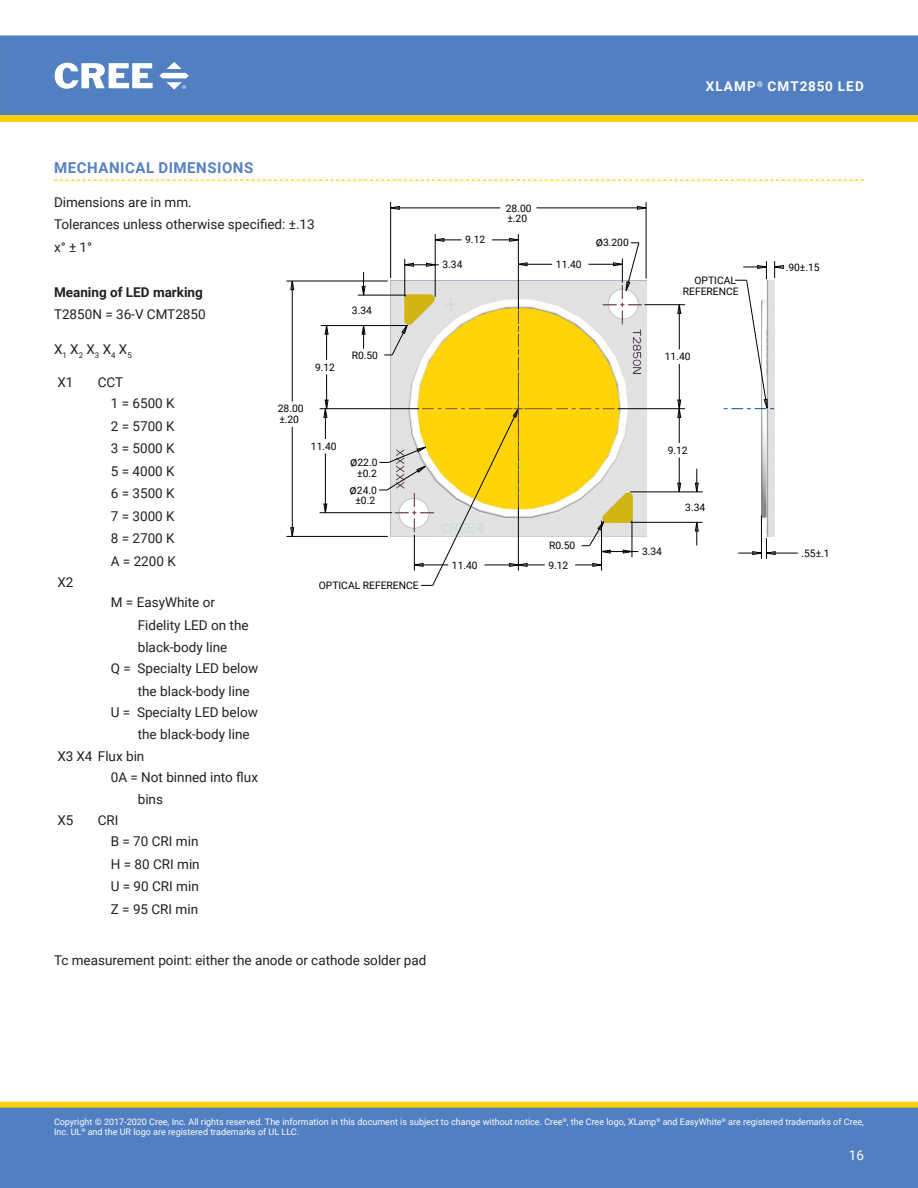
<style>
.page{position:relative;width:918px;height:1188px;background:#fff}
.page>*{position:absolute;margin:0;border:0;box-sizing:border-box;transform-origin:0 0}
.Section_heading_with{font:700 15px "Roboto";letter-spacing:.035em;color:#5580c3}
.table_text_indent{font:13.5px/22.5px "Roboto";color:#231f20}
.t1{font:700 13.5px "Roboto";color:#231f20}
.t2{font:700 13.5px "Roboto";letter-spacing:.085em;color:#fff}
.t3{font:13.5px "Roboto";color:#fff}
.t4{font:10.35px/10.8px "Roboto";color:#000;text-align:right}
.t5{font:9px/10.8px "Roboto";color:#fff}
.s1{font-size:12.9px}
</style>
<div class="page">
<div style="left:1px;top:36px;width:916px;height:78px;background:#527fc1"></div>
<div style="left:0;top:35px;width:918px;height:80px;border:1px solid #527fc1"></div>
<svg style="left:55px;top:63px;width:98px;height:26px"></svg>
<svg style="left:159px;top:62px;width:30px;height:28px"></svg>
<div style="left:1px;top:1102px;width:916px;height:6px;background:#fcce0b"></div>
<div style="left:0;top:1102px;width:918px;height:6px;border:1px solid #fcce0b"></div>
<div style="left:0;top:1108px;width:918px;height:80px;background:#527fc1"></div>
<svg style="left:0;top:115px;width:918px;height:7px;background:#fbce0d"></svg>
<svg style="left:54px;top:180px;width:810px;height:1px"></svg>
<img style="left:761px;top:409px;width:14px;height:127px">
<svg style="left:637px;top:206px;width:9px;height:4px"></svg>
<svg style="left:391px;top:206px;width:9px;height:4px"></svg>
<svg style="left:291px;top:282px;width:3px;height:8px"></svg>
<svg style="left:291px;top:528px;width:3px;height:8px"></svg>
<svg style="left:325px;top:326px;width:3px;height:8px"></svg>
<svg style="left:678px;top:483px;width:3px;height:9px"></svg>
<svg style="left:678px;top:400px;width:3px;height:18px"></svg>
<svg style="left:678px;top:305px;width:3px;height:9px"></svg>
<svg style="left:324px;top:504px;width:3px;height:8px"></svg>
<svg style="left:324px;top:400px;width:4px;height:18px"></svg>
<hr style="left:292px;top:281px;width:1px;height:120px;background:#000">
<hr style="left:292px;top:427px;width:1px;height:109px;background:#000">
<hr style="left:325px;top:409px;width:1px;height:30px;background:#000">
<hr style="left:325px;top:454px;width:1px;height:59px;background:#000">
<hr style="left:326px;top:326px;width:1px;height:34px;background:#000">
<hr style="left:326px;top:374px;width:1px;height:35px;background:#000">
<svg style="left:362px;top:326px;width:3px;height:23px"></svg>
<svg style="left:362px;top:272px;width:3px;height:23px"></svg>
<hr style="left:390px;top:202px;width:1px;height:76px;background:#000">
<hr style="left:286px;top:536px;width:102px;height:1px;background:#000">
<hr style="left:630px;top:522px;width:73px;height:1px;background:#000">
<hr style="left:320px;top:512px;width:72px;height:1px;background:#000">
<hr style="left:435px;top:234px;width:1px;height:63px;background:#000">
<hr style="left:630px;top:492px;width:73px;height:1px;background:#000">
<hr style="left:518px;top:234px;width:1px;height:76px;background:#000">
<hr style="left:320px;top:408px;width:99px;height:1px;background:#000">
<hr style="left:618px;top:408px;width:67px;height:1px;background:#000">
<hr style="left:321px;top:325px;width:85px;height:1px;background:#000">
<hr style="left:644px;top:304px;width:41px;height:1px;background:#000">
<hr style="left:358px;top:295px;width:48px;height:1px;background:#000">
<hr style="left:646px;top:202px;width:1px;height:77px;background:#000">
<hr style="left:286px;top:281px;width:102px;height:1px;background:#000">
<hr style="left:679px;top:409px;width:1px;height:34px;background:#000">
<hr style="left:679px;top:458px;width:1px;height:34px;background:#000">
<hr style="left:679px;top:305px;width:1px;height:44px;background:#000">
<hr style="left:679px;top:364px;width:1px;height:45px;background:#000">
<svg style="left:695px;top:522px;width:4px;height:23px"></svg>
<svg style="left:695px;top:469px;width:4px;height:23px"></svg>
<hr style="left:536px;top:208px;width:110px;height:1px;background:#000">
<hr style="left:391px;top:208px;width:109px;height:1px;background:#000">
<hr style="left:766px;top:553px;width:32px;height:1px;background:#000">
<hr style="left:761px;top:516px;width:1px;height:43px;background:#000">
<svg style="left:738px;top:538px;width:37px;height:21px"></svg>
<svg style="left:724px;top:261px;width:60px;height:148px"></svg>
<svg style="left:379px;top:238px;width:263px;height:348px"></svg>
<p class="t2" style="left:706px;top:77px;width:160px">XLAMP<sup>®</sup> CMT2850 LED</p>
<p class="Section_heading_with" style="left:54px;top:157px;width:201px">MECHANICAL DIMENSIONS</p>
<p class="table_text_indent" style="left:54px;top:190px;width:139px">Dimensions are in mm.</p>
<p class="table_text_indent" style="left:54px;top:213px;width:262px">Tolerances unless otherwise specified: ±.13</p>
<p class="table_text_indent" style="left:54px;top:235px;width:40px">x° ± 1°</p>
<p class="t1" style="left:54px;top:282px;width:150px">Meaning of LED marking</p>
<p class="table_text_indent" style="left:54px;top:303px;width:153px">T2850N = 36‑V CMT2850</p>
<p class="table_text_indent" style="left:54px;top:337px;width:79px">X<sub>1</sub> X<sub>2</sub> X<sub>3</sub> X<sub>4</sub> X<sub>5</sub></p>
<p class="table_text_indent" style="left:57px;top:371px;width:18px">X1</p>
<p class="table_text_indent" style="left:98px;top:371px;width:27px">CCT</p>
<p class="table_text_indent" style="left:111px;top:392px;width:65px">1 = 6500 K</p>
<p class="table_text_indent" style="left:111px;top:414px;width:65px">2 = 5700 K</p>
<p class="table_text_indent" style="left:111px;top:437px;width:65px">3 = 5000 K</p>
<p class="table_text_indent" style="left:111px;top:459px;width:65px">5 = 4000 K</p>
<p class="table_text_indent" style="left:111px;top:482px;width:65px">6 = 3500 K</p>
<p class="table_text_indent" style="left:111px;top:504px;width:65px">7 = 3000 K</p>
<p class="table_text_indent" style="left:111px;top:527px;width:65px">8 = 2700 K</p>
<p class="table_text_indent" style="left:111px;top:549px;width:67px">A = 2200 K</p>
<p class="table_text_indent" style="left:57px;top:570px;width:18px">X2</p>
<p class="table_text_indent" style="left:138px;top:591px;width:112px;text-indent:-27px">M = EasyWhite or<br>Fidelity LED on the black‑body line</p>
<p class="table_text_indent" style="left:138px;top:657px;width:122px;text-indent:-27px">Q = Specialty LED below the black‑body line</p>
<p class="table_text_indent" style="left:138px;top:700px;width:122px;text-indent:-27px">U = Specialty LED below the black‑body line</p>
<p class="table_text_indent" style="left:57px;top:744px;width:89px">X3 X4 Flux bin</p>
<p class="table_text_indent" style="left:138px;top:765px;width:122px;text-indent:-27px">0A = Not binned into flux bins</p>
<p class="table_text_indent" style="left:57px;top:809px;width:18px">X5</p>
<p class="table_text_indent" style="left:98px;top:809px;width:22px">CRI</p>
<p class="table_text_indent" style="left:111px;top:830px;width:89px">B = 70 CRI min</p>
<p class="table_text_indent" style="left:111px;top:852px;width:90px">H = 80 CRI min</p>
<p class="table_text_indent" style="left:111px;top:875px;width:90px">U = 90 CRI min</p>
<p class="table_text_indent" style="left:111px;top:897px;width:89px">Z = 95 CRI min</p>
<p class="t4" style="left:352px;top:304px;width:22px">3.34</p>
<p class="t4" style="left:352px;top:349px;width:28px">R0.50</p>
<p class="t4" style="left:315px;top:361px;width:22px">9.12</p>
<p class="t4" style="left:278px;top:403px;width:27px;text-align:left">28.00 ±.20</p>
<p class="t4" style="left:311px;top:440px;width:27px">11.40</p>
<p class="t4" style="left:350px;top:457px;width:29px"><span class="s1">ø</span>22.0 ±0.2</p>
<p class="t4" style="left:350px;top:484px;width:29px;text-align:center"><span class="s1">ø</span>24.0 ±0.2</p>
<p class="t4" style="left:319px;top:580px;width:101px">OPTICAL REFERENCE</p>
<p class="table_text_indent" style="left:54px;top:948px;width:374px">Tc measurement point: either the anode or cathode solder pad</p>
<p class="t4" style="left:465px;top:234px;width:22px">9.12</p>
<p class="t4" style="left:442px;top:259px;width:22px">3.34</p>
<p class="t4" style="left:452px;top:559px;width:27px">11.40</p>
<p class="t4" style="left:506px;top:202px;width:27px;text-align:left">28.00 ±.20</p>
<p class="t4" style="left:556px;top:258px;width:27px">11.40</p>
<p class="t4" style="left:596px;top:237px;width:35px"><span class="s1">ø</span>3.200</p>
<p class="t4" style="left:683px;top:274px;width:57px">OPTICAL<br>REFERENCE</p>
<p class="t4" style="left:665px;top:351px;width:27px">11.40</p>
<p class="t4" style="left:549px;top:540px;width:28px">R0.50</p>
<p class="t4" style="left:548px;top:559px;width:22px">9.12</p>
<p class="t4" style="left:668px;top:444px;width:22px">9.12</p>
<p class="t4" style="left:642px;top:546px;width:22px">3.34</p>
<p class="t4" style="left:685px;top:501px;width:22px">3.34</p>
<p class="t4" style="left:786px;top:261px;width:36px">.90±.15</p>
<p class="t4" style="left:801px;top:547px;width:30px">.55±.1</p>
<p class="t5" style="left:54px;top:1116px;width:812px">Copyright © 2017-2020 Cree, Inc. All rights reserved. The information in this document is subject to change without notice. Cree<sup>®</sup>, the Cree logo, XLamp<sup>®</sup> and EasyWhite<sup>®</sup> are registered trademarks of Cree,<br>Inc. UL<sup>®</sup> and the UR logo are registered trademarks of UL LLC.</p>
<p class="t3" style="left:849px;top:1145px;width:17px">16</p>
</div>
